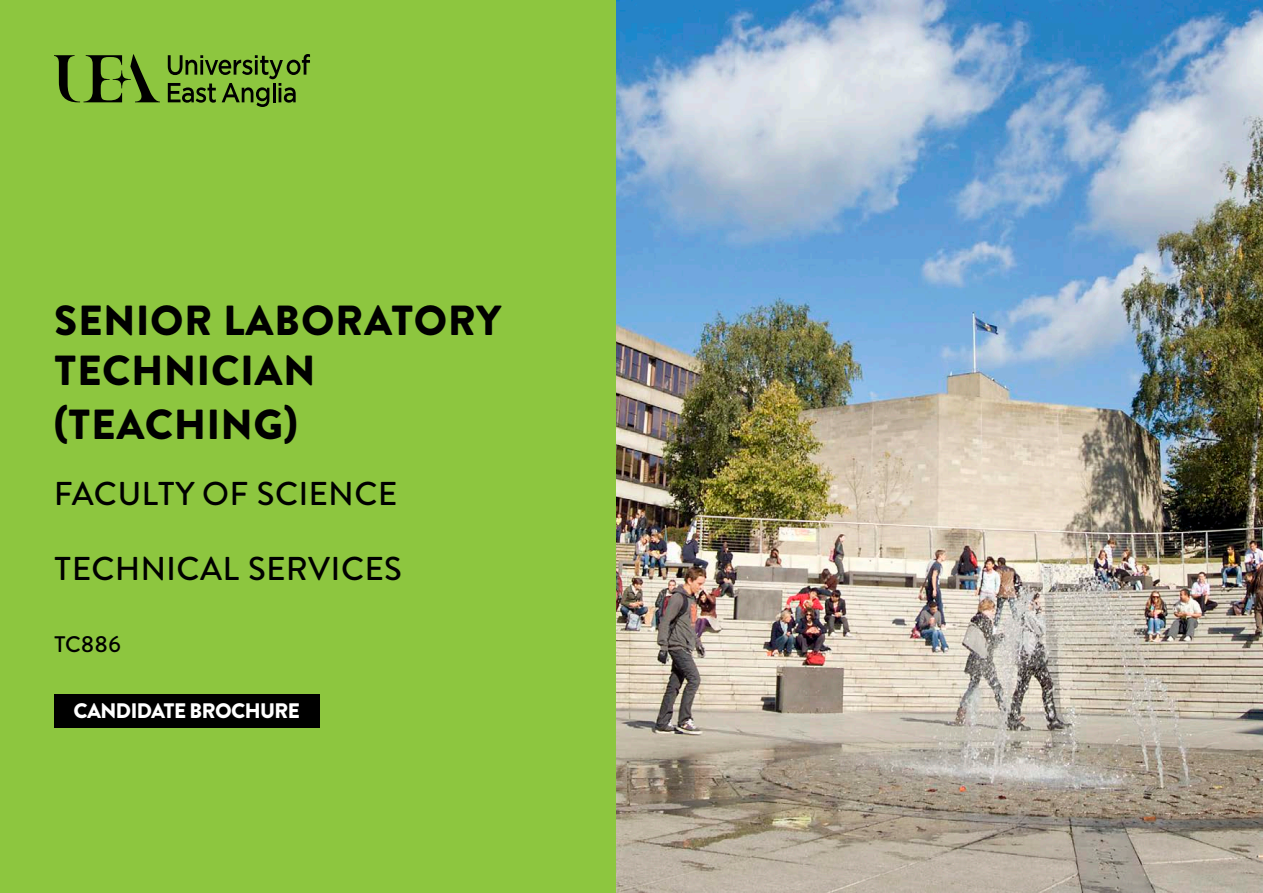
<style>
.page{position:relative;width:1263px;height:893px;background:#fff}
.page>*{position:absolute;margin:0;border:0;box-sizing:border-box;transform-origin:0 0}
.t1{font:900 42px/50.4px "Brandon Text";letter-spacing:.02em;color:#000}
.t2{font:500 33px "Brandon Text";letter-spacing:.02em;color:#000}
.t3{font:500 22.5px "Brandon Text";color:#000}
.t4{font:900 21px "Brandon Text";letter-spacing:-.03em;color:#fff}
</style>
<div class="page">
<div style="left:0;top:0;width:616px;height:893px;background:#8dc63f"></div>
<img style="left:616px;top:0;width:647px;height:893px">
<svg style="left:168px;top:54px;width:142px;height:53px"></svg>
<svg style="left:113px;top:70px;width:18px;height:18px"></svg>
<svg style="left:54px;top:55px;width:68px;height:47px"></svg>
<svg style="left:130px;top:54px;width:30px;height:48px"></svg>
<div style="left:54px;top:694px;width:266px;height:33px;background:#000"></div>
<p class="t1" style="left:54px;top:294px;width:449px">SENIOR LABORATORY<br>TECHNICIAN</p>
<p class="t1" style="left:54px;top:399px;width:245px">(TEACHING)</p>
<p class="t2" style="left:54px;top:471px;width:344px">FACULTY OF SCIENCE</p>
<p class="t2" style="left:54px;top:546px;width:349px">TECHNICAL SERVICES</p>
<p class="t3" style="left:54px;top:629px;width:69px">TC886</p>
<p class="t4" style="left:74px;top:696px;width:228px">CANDIDATE BROCHURE</p>
</div>
